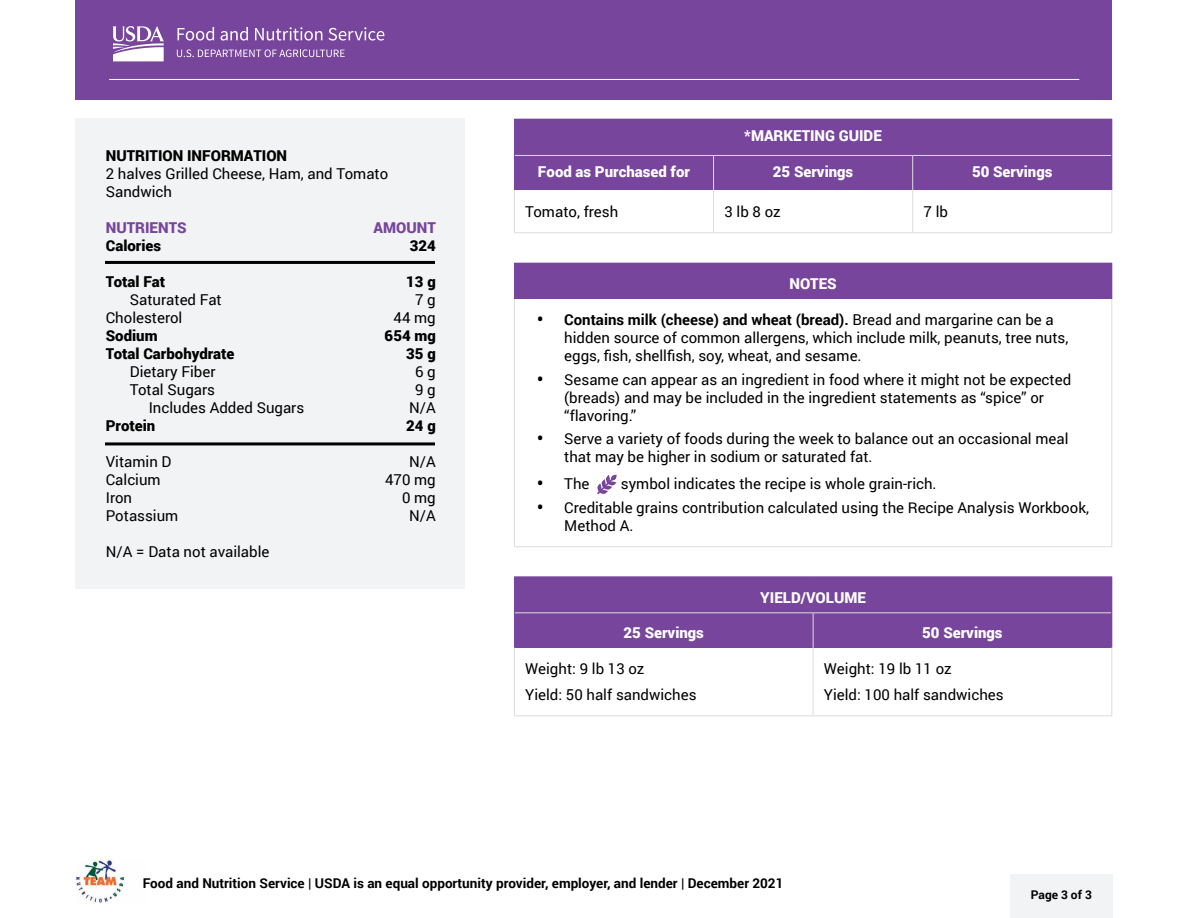
<style>
.page{position:relative;width:1188px;height:918px;background:#fff}
.page>*{position:absolute;margin:0;border:0;box-sizing:border-box;transform-origin:0 0}
.t1{font:900 16.5px/23.4px "Roboto";color:#000}
.t2{font:15px/18px "Roboto";color:#000}
.t3{font:900 15px "Roboto";color:#fff}
.t4{font:900 15px "Roboto";color:#000}
.t5{font:900 15px "Roboto";color:#77459b}
.t6{font:700 13.5px "Roboto";color:#000}
.t7{font:700 12px "Roboto";color:#000}
.s1{font-weight:900}
.s2{font-weight:700}
</style>
<div class="page">
<div style="left:76px;top:0;width:1036px;height:100px;background:#77459b"></div>
<svg style="left:178px;top:27px;width:36px;height:14px"></svg>
<svg style="left:221px;top:27px;width:27px;height:14px"></svg>
<svg style="left:255px;top:27px;width:67px;height:14px"></svg>
<svg style="left:328px;top:27px;width:56px;height:14px"></svg>
<svg style="left:177px;top:49px;width:168px;height:8px"></svg>
<svg style="left:112px;top:26px;width:52px;height:35px"></svg>
<hr style="left:109px;top:79px;width:970px;height:1px;background:#fff">
<img style="left:76px;top:860px;width:49px;height:43px">
<div style="left:1010px;top:874px;width:102px;height:44px;background:#f1f3f4"></div>
<div style="left:76px;top:118px;width:389px;height:471px;background:#f1f3f4"></div>
<hr style="left:105px;top:442px;width:330px;height:3px;background:#000">
<hr style="left:105px;top:261px;width:330px;height:3px;background:#000">
<div style="left:514px;top:119px;width:598px;height:36px;background:#77459b"></div>
<div style="left:514px;top:155px;width:200px;height:35px;background:#77459b"></div>
<div style="left:714px;top:155px;width:199px;height:35px;background:#77459b"></div>
<div style="left:913px;top:155px;width:199px;height:35px;background:#77459b"></div>
<hr style="left:514px;top:190px;width:1px;height:42px;background:#dedddc">
<hr style="left:713px;top:190px;width:1px;height:42px;background:#dedddc">
<hr style="left:912px;top:190px;width:1px;height:42px;background:#dedddc">
<hr style="left:1111px;top:190px;width:1px;height:42px;background:#dedddc">
<hr style="left:514px;top:232px;width:200px;height:1px;background:#dedddc">
<hr style="left:714px;top:232px;width:199px;height:1px;background:#dedddc">
<hr style="left:913px;top:232px;width:199px;height:1px;background:#dedddc">
<hr style="left:515px;top:155px;width:199px;height:1px;background:#dedddc">
<hr style="left:714px;top:155px;width:199px;height:1px;background:#dedddc">
<hr style="left:713px;top:156px;width:1px;height:34px;background:#dedddc">
<hr style="left:913px;top:155px;width:198px;height:1px;background:#dedddc">
<hr style="left:912px;top:156px;width:1px;height:34px;background:#dedddc">
<div style="left:514px;top:263px;width:598px;height:36px;background:#77459b"></div>
<hr style="left:514px;top:299px;width:1px;height:247px;background:#dedddc">
<hr style="left:1111px;top:299px;width:1px;height:247px;background:#dedddc">
<hr style="left:514px;top:546px;width:598px;height:1px;background:#dedddc">
<svg style="left:597px;top:475px;width:20px;height:19px"></svg>
<div style="left:514px;top:577px;width:598px;height:36px;background:#77459b"></div>
<div style="left:514px;top:613px;width:299px;height:34px;background:#77459b"></div>
<div style="left:813px;top:613px;width:299px;height:34px;background:#77459b"></div>
<hr style="left:515px;top:612px;width:298px;height:1px;background:#dedddc">
<hr style="left:813px;top:612px;width:298px;height:1px;background:#dedddc">
<hr style="left:813px;top:613px;width:1px;height:34px;background:#dedddc">
<hr style="left:514px;top:647px;width:1px;height:68px;background:#dedddc">
<hr style="left:813px;top:647px;width:1px;height:68px;background:#dedddc">
<hr style="left:1111px;top:647px;width:1px;height:68px;background:#dedddc">
<hr style="left:514px;top:715px;width:299px;height:1px;background:#dedddc">
<hr style="left:813px;top:715px;width:299px;height:1px;background:#dedddc">
<hr style="left:514px;top:576px;width:299px;height:1px;background:#77459b">
<hr style="left:813px;top:576px;width:299px;height:1px;background:#77459b">
<p class="t2" style="left:106px;top:146px;width:284px"><span class="s1">NUTRITION INFORMATION<br></span>2 halves Grilled Cheese, Ham, and Tomato<br>Sandwich</p>
<p class="t5" style="left:106px;top:217px;width:82px">NUTRIENTS</p>
<p class="t5" style="left:374px;top:217px;width:64px">AMOUNT</p>
<p class="t4" style="left:106px;top:235px;width:57px">Calories</p>
<p class="t4" style="left:410px;top:235px;width:28px">324</p>
<p class="t4" style="left:106px;top:271px;width:61px">Total Fat</p>
<p class="t4" style="left:406px;top:271px;width:31px">13 g</p>
<p class="t2" style="left:130px;top:290px;width:93px">Saturated Fat</p>
<p class="t2" style="left:415px;top:290px;width:22px">7 g</p>
<p class="t2" style="left:106px;top:308px;width:78px">Cholesterol</p>
<p class="t2" style="left:394px;top:308px;width:44px">44 mg</p>
<p class="t4" style="left:106px;top:325px;width:53px">Sodium</p>
<p class="t4" style="left:385px;top:325px;width:53px">654 mg</p>
<p class="t4" style="left:106px;top:343px;width:130px">Total Carbohydrate</p>
<p class="t4" style="left:406px;top:343px;width:31px">35 g</p>
<p class="t2" style="left:130px;top:362px;width:87px">Dietary Fiber</p>
<p class="t2" style="left:415px;top:362px;width:22px">6 g</p>
<p class="t2" style="left:130px;top:380px;width:87px">Total Sugars</p>
<p class="t2" style="left:415px;top:380px;width:22px">9 g</p>
<p class="t2" style="left:149px;top:398px;width:157px">Includes Added Sugars</p>
<p class="t2" style="left:409px;top:398px;width:28px">N/A</p>
<p class="t4" style="left:106px;top:415px;width:51px">Protein</p>
<p class="t4" style="left:406px;top:415px;width:31px">24 g</p>
<p class="t2" style="left:106px;top:452px;width:67px">Vitamin D</p>
<p class="t2" style="left:409px;top:452px;width:28px">N/A</p>
<p class="t2" style="left:106px;top:470px;width:56px">Calcium</p>
<p class="t2" style="left:385px;top:470px;width:52px">470 mg</p>
<p class="t2" style="left:106px;top:488px;width:28px">Iron</p>
<p class="t2" style="left:402px;top:488px;width:35px">0 mg</p>
<p class="t2" style="left:106px;top:506px;width:74px">Potassium</p>
<p class="t2" style="left:409px;top:506px;width:28px">N/A</p>
<p class="t2" style="left:106px;top:542px;width:165px">N/A = Data not available</p>
<p class="t3" style="left:744px;top:125px;width:139px">*MARKETING GUIDE</p>
<p class="t3" style="left:538px;top:161px;width:154px">Food as Purchased for</p>
<p class="t3" style="left:773px;top:161px;width:82px">25 Servings</p>
<p class="t3" style="left:972px;top:161px;width:82px">50 Servings</p>
<p class="t2" style="left:525px;top:202px;width:94px">Tomato, fresh</p>
<p class="t2" style="left:724px;top:202px;width:58px">3 lb 8 oz</p>
<p class="t2" style="left:924px;top:202px;width:26px">7 lb</p>
<p class="t1" style="left:537px;top:307px;width:8px">•</p>
<p class="t1" style="left:537px;top:366px;width:8px">•</p>
<p class="t1" style="left:537px;top:426px;width:8px">•</p>
<p class="t1" style="left:537px;top:471px;width:8px">• •</p>
<p class="t3" style="left:789px;top:273px;width:49px">NOTES</p>
<p class="t2" style="left:564px;top:310px;width:506px"><span class="s2">Contains milk (cheese) and wheat (bread).</span> Bread and margarine can be a hidden source of common allergens, which include milk, peanuts, tree nuts, eggs, fish, shellfish, soy, wheat, and sesame.</p>
<p class="t2" style="left:564px;top:370px;width:508px">Sesame can appear as an ingredient in food where it might not be expected (breads) and may be included in the ingredient statements as “spice” or “flavoring.”</p>
<p class="t2" style="left:564px;top:429px;width:506px">Serve a variety of foods during the week to balance out an occasional meal that may be higher in sodium or saturated fat.</p>
<p class="t2" style="left:564px;top:474px;width:27px">The</p>
<p class="t2" style="left:564px;top:472px;width:526px;line-height:23.4px;text-indent:57px">symbol indicates the recipe is whole grain-rich.<br>Creditable grains contribution calculated using the Recipe Analysis Workbook,</p>
<p class="t2" style="left:564px;top:516px;width:71px">Method A.</p>
<p class="t3" style="left:760px;top:587px;width:107px">YIELD/VOLUME</p>
<p class="t3" style="left:624px;top:622px;width:82px">25 Servings</p>
<p class="t3" style="left:922px;top:622px;width:82px">50 Servings</p>
<p class="t2" style="left:525px;top:655px;width:173px;line-height:26.1px">Weight: 9 lb 13 oz<br>Yield: 50 half sandwiches</p>
<p class="t2" style="left:824px;top:655px;width:181px;line-height:26.1px">Weight: 19 lb 11 oz<br>Yield: 100 half sandwiches</p>
<p class="t6" style="left:143px;top:874px;width:642px">Food and Nutrition Service | USDA is an equal opportunity provider, employer, and lender | December 2021</p>
<p class="t7" style="left:1031px;top:887px;width:63px">Page 3 of 3</p>
</div>
